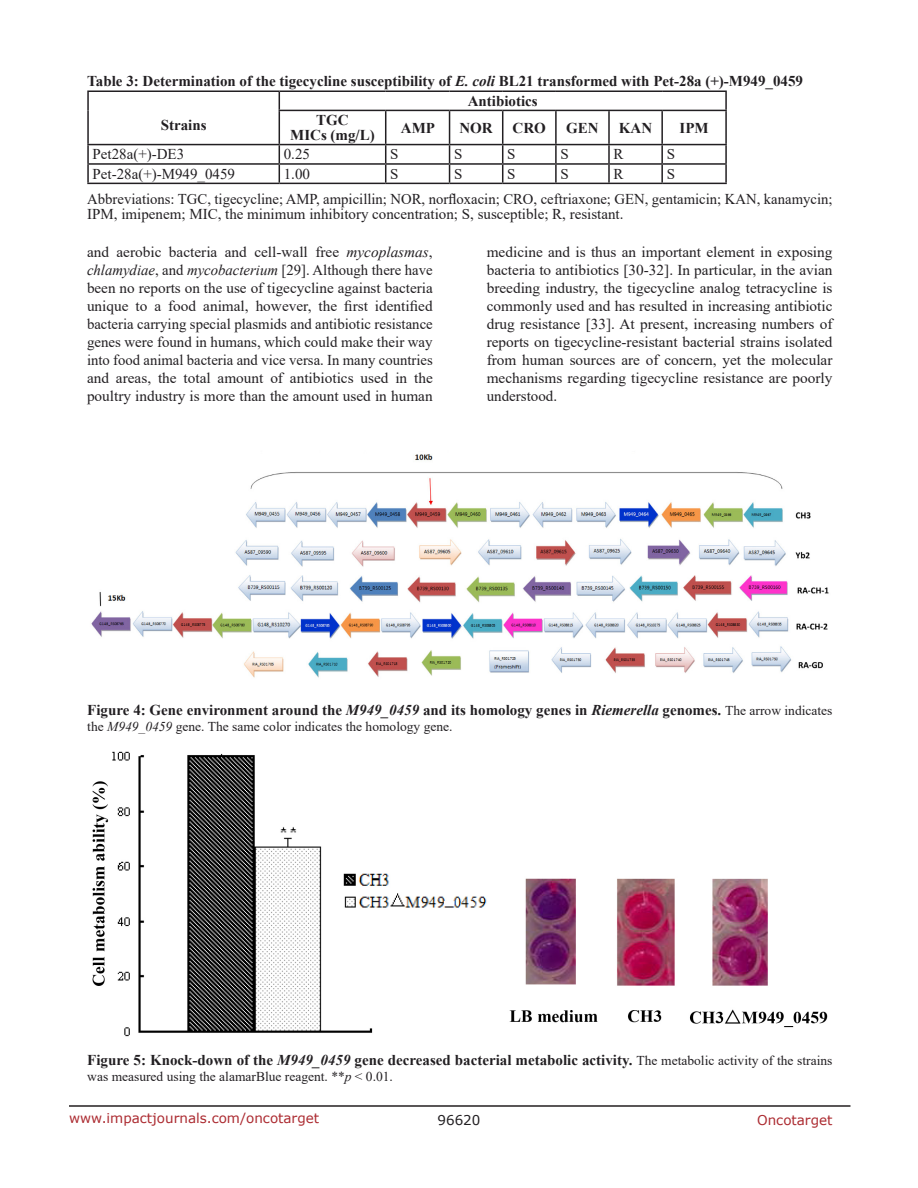
<style>
.page{position:relative;width:918px;height:1188px;background:#fff}
.page>*{position:absolute;margin:0;border:0;box-sizing:border-box;transform-origin:0 0}
.BodyText{font:15px/18px "Times New Roman";color:#221f22;text-align:justify}
.TableText{font:15px/15px "Times New Roman";color:#221f22}
.FigureText{font:700 15px "Times New Roman";color:#221f22}
.TableHeading{font:700 15px "Times New Roman";color:#221f22}
.TableText-2{font:700 15px "Times New Roman";color:#221f22}
.FigureText-2{font:13.5px "Times New Roman";color:#221f22}
.t1{font:13.5px "Verdana";color:#ac2b31}
.t2{font:13.5px "Verdana";color:#221f22}
.s1{font-style:italic}
.s2{font-weight:400;font-size:13.5px}
</style>
<div class="page">
<hr style="left:69px;top:1105px;width:781px;height:2px;background:#231f20">
<img style="left:91px;top:454px;width:738px;height:224px">
<img style="left:92px;top:751px;width:736px;height:286px">
<svg style="left:89px;top:110px;width:636px;height:34px"></svg>
<svg style="left:279px;top:92px;width:1px;height:18px"></svg>
<hr style="left:279px;top:110px;width:107px;height:1px;background:#221f22">
<hr style="left:279px;top:111px;width:1px;height:33px;background:#221f22">
<hr style="left:386px;top:110px;width:64px;height:1px;background:#221f22">
<hr style="left:385px;top:111px;width:1px;height:33px;background:#221f22">
<hr style="left:450px;top:110px;width:53px;height:1px;background:#221f22">
<hr style="left:449px;top:111px;width:1px;height:33px;background:#221f22">
<hr style="left:503px;top:110px;width:53px;height:1px;background:#221f22">
<hr style="left:502px;top:111px;width:1px;height:33px;background:#221f22">
<hr style="left:556px;top:110px;width:53px;height:1px;background:#221f22">
<hr style="left:555px;top:111px;width:2px;height:33px;background:#221f22">
<hr style="left:609px;top:110px;width:53px;height:1px;background:#221f22">
<hr style="left:608px;top:111px;width:2px;height:33px;background:#221f22">
<hr style="left:662px;top:110px;width:65px;height:1px;background:#221f22">
<hr style="left:661px;top:111px;width:2px;height:33px;background:#221f22">
<hr style="left:87px;top:144px;width:192px;height:1px;background:#221f22">
<hr style="left:279px;top:144px;width:107px;height:1px;background:#221f22">
<hr style="left:386px;top:144px;width:64px;height:1px;background:#221f22">
<hr style="left:450px;top:144px;width:53px;height:1px;background:#221f22">
<hr style="left:503px;top:144px;width:53px;height:1px;background:#221f22">
<hr style="left:556px;top:144px;width:53px;height:1px;background:#221f22">
<hr style="left:609px;top:144px;width:53px;height:1px;background:#221f22">
<hr style="left:662px;top:144px;width:65px;height:1px;background:#221f22">
<hr style="left:87px;top:91px;width:192px;height:1px;background:#221f22">
<hr style="left:279px;top:91px;width:107px;height:1px;background:#221f22">
<hr style="left:386px;top:91px;width:64px;height:1px;background:#221f22">
<hr style="left:450px;top:91px;width:53px;height:1px;background:#221f22">
<hr style="left:503px;top:91px;width:53px;height:1px;background:#221f22">
<hr style="left:556px;top:91px;width:53px;height:1px;background:#221f22">
<hr style="left:609px;top:91px;width:53px;height:1px;background:#221f22">
<hr style="left:662px;top:91px;width:65px;height:1px;background:#221f22">
<hr style="left:87px;top:183px;width:192px;height:1px;background:#221f22">
<hr style="left:279px;top:183px;width:107px;height:1px;background:#221f22">
<hr style="left:386px;top:183px;width:64px;height:1px;background:#221f22">
<hr style="left:450px;top:183px;width:53px;height:1px;background:#221f22">
<hr style="left:503px;top:183px;width:53px;height:1px;background:#221f22">
<hr style="left:556px;top:183px;width:53px;height:1px;background:#221f22">
<hr style="left:609px;top:183px;width:53px;height:1px;background:#221f22">
<hr style="left:662px;top:183px;width:65px;height:1px;background:#221f22">
<svg style="left:87px;top:92px;width:2px;height:18px"></svg>
<svg style="left:725px;top:92px;width:2px;height:18px"></svg>
<hr style="left:87px;top:110px;width:2px;height:34px;background:#221f22">
<hr style="left:725px;top:111px;width:2px;height:33px;background:#221f22">
<svg style="left:87px;top:145px;width:640px;height:38px"></svg>
<p class="TableHeading" style="left:87px;top:70px;width:717px">Table 3: Determination of the tigecycline susceptibility of <span class="s1">E. coli</span> BL21 transformed with Pet-28a (+)-M949_0459</p>
<p class="TableText-2" style="left:161px;top:115px;width:47px">Strains</p>
<p class="TableText-2" style="left:468px;top:90px;width:72px">Antibiotics</p>
<p class="TableText-2" style="left:316px;top:109px;width:34px">TGC</p>
<p class="TableText-2" style="left:290px;top:124px;width:86px">MICs (mg/L)</p>
<p class="TableText-2" style="left:401px;top:117px;width:36px">AMP</p>
<p class="TableText-2" style="left:459px;top:117px;width:35px">NOR</p>
<p class="TableText-2" style="left:513px;top:117px;width:35px">CRO</p>
<p class="TableText-2" style="left:566px;top:117px;width:34px">GEN</p>
<p class="TableText-2" style="left:619px;top:117px;width:35px">KAN</p>
<p class="TableText-2" style="left:680px;top:117px;width:31px">IPM</p>
<p class="TableText" style="left:93px;top:146px;width:93px">Pet28a(+)-DE3</p>
<p class="TableText" style="left:284px;top:146px;width:28px">0.25</p>
<p class="TableText" style="left:390px;top:146px;width:10px">S</p>
<p class="TableText" style="left:454px;top:146px;width:10px">S</p>
<p class="TableText" style="left:507px;top:146px;width:10px">S</p>
<p class="TableText" style="left:560px;top:146px;width:10px">S</p>
<p class="TableText" style="left:614px;top:146px;width:12px">R</p>
<p class="TableText" style="left:667px;top:146px;width:10px">S</p>
<p class="TableText" style="left:93px;top:166px;width:144px">Pet-28a(+)-M949_0459</p>
<p class="TableText" style="left:284px;top:166px;width:28px">1.00</p>
<p class="TableText" style="left:390px;top:166px;width:10px">S</p>
<p class="TableText" style="left:454px;top:166px;width:10px">S</p>
<p class="TableText" style="left:507px;top:166px;width:10px">S</p>
<p class="TableText" style="left:560px;top:166px;width:10px">S</p>
<p class="TableText" style="left:614px;top:166px;width:12px">R</p>
<p class="TableText" style="left:667px;top:166px;width:10px">S</p>
<p class="TableText" style="left:87px;top:191px;width:747px">Abbreviations: TGC, tigecycline; AMP, ampicillin; NOR, norfloxacin; CRO, ceftriaxone; GEN, gentamicin; KAN, kanamycin;<br>IPM, imipenem; MIC, the minimum inhibitory concentration; S, susceptible; R, resistant.</p>
<p class="BodyText" style="left:87px;top:243px;width:347px">and aerobic bacteria and cell-wall free <span class="s1">mycoplasmas</span>, <span class="s1">chlamydiae</span>, and <span class="s1">mycobacterium</span> [29]. Although there have been no reports on the use of tigecycline against bacteria unique to a food animal, however, the first identified bacteria carrying special plasmids and antibiotic resistance genes were found in humans, which could make their way into food animal bacteria and vice versa. In many countries and areas, the total amount of antibiotics used in the poultry industry is more than the amount used in human</p>
<p class="BodyText" style="left:487px;top:243px;width:347px">medicine and is thus an important element in exposing bacteria to antibiotics [30-32]. In particular, in the avian breeding industry, the tigecycline analog tetracycline is commonly used and has resulted in increasing antibiotic drug resistance [33]. At present, increasing numbers of reports on tigecycline-resistant bacterial strains isolated from human sources are of concern, yet the molecular mechanisms regarding tigecycline resistance are poorly understood.</p>
<p class="FigureText" style="left:87px;top:699px;width:747px">Figure 4: Gene environment around the <span class="s1">M949_0459</span> and its homology genes in <span class="s1">Riemerella</span> genomes. <span class="s2">The arrow indicates</span></p>
<p class="FigureText-2" style="left:87px;top:717px;width:367px">the <span class="s1">M949_0459</span> gene. The same color indicates the homology gene.</p>
<p class="FigureText" style="left:87px;top:1049px;width:747px">Figure 5: Knock-down of the <span class="s1">M949_0459</span> gene decreased bacterial metabolic activity. <span class="s2">The metabolic activity of the strains</span></p>
<p class="FigureText-2" style="left:87px;top:1067px;width:307px">was measured using the alamarBlue reagent. **<span class="s1">p</span> &lt; 0.01.</p>
<p class="t1" style="left:69px;top:1109px;width:252px">www.impactjournals.com/oncotarget</p>
<p class="t2" style="left:438px;top:1111px;width:44px">96620</p>
<p class="t1" style="left:757px;top:1111px;width:77px">Oncotarget</p>
</div>
